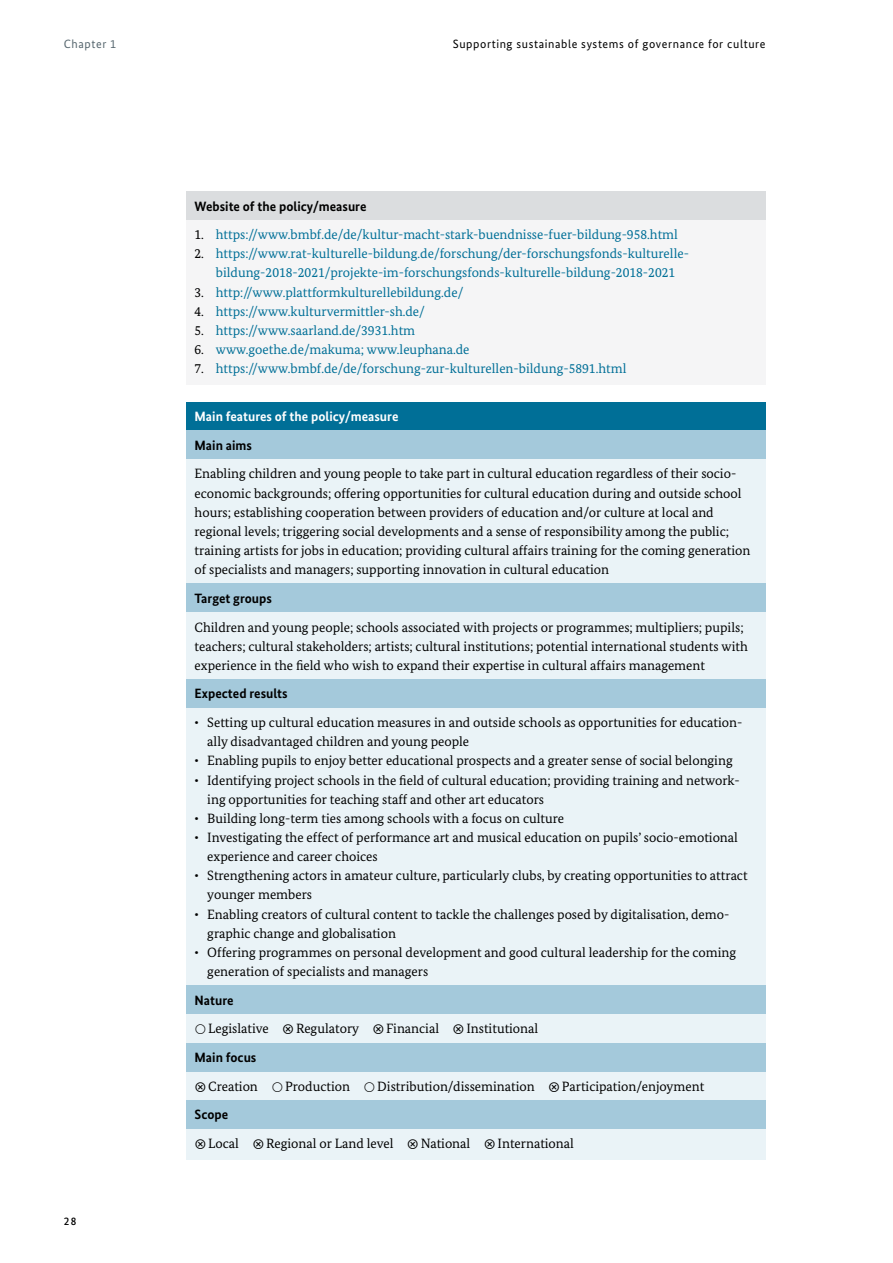
<style>
.page{position:relative;width:893px;height:1263px;background:#fff}
.page>*{position:absolute;margin:0;border:0;box-sizing:border-box;transform-origin:0 0}
.Formate_deutsch_Formate_Schattierungen_P{font:13.5px/19.2px "Bundes Serif";color:#000}
.Formate_deutsch_Formate_Schattierungen_P-2{font:13.5px/19.2px "Bundes Serif";color:#006f97;text-align:center}
.Formate_deutsch_Formate_Schattierungen_P-3{font:700 13.5px "Bundes Sans";color:#000}
.Formate_deutsch_Formate_Schattierungen_P-4{font:700 13.5px "Bundes Sans";color:#fff}
.t1{font:12px "Bundes Sans";letter-spacing:.05em;color:#000}
.t2{font:12px "Bundes Sans";letter-spacing:.05em;color:#57676f}
.t3{font:500 11.25px "Bundes Sans";color:#000}
.s1{color:#000}
</style>
<div class="page">
<div style="left:186px;top:191px;width:579px;height:30px;background:#dbdddf"></div>
<div style="left:186px;top:220px;width:579px;height:165px;background:#f5f5f6"></div>
<div style="left:186px;top:402px;width:579px;height:30px;background:#006f97"></div>
<div style="left:186px;top:430px;width:579px;height:30px;background:#a4c9db"></div>
<div style="left:186px;top:459px;width:579px;height:127px;background:#eaf3f7"></div>
<div style="left:186px;top:583px;width:579px;height:30px;background:#a4c9db"></div>
<div style="left:186px;top:612px;width:579px;height:69px;background:#eaf3f7"></div>
<div style="left:186px;top:679px;width:579px;height:30px;background:#a4c9db"></div>
<div style="left:186px;top:708px;width:579px;height:279px;background:#eaf3f7"></div>
<div style="left:186px;top:985px;width:579px;height:30px;background:#a4c9db"></div>
<div style="left:186px;top:1014px;width:579px;height:31px;background:#eaf3f7"></div>
<div style="left:186px;top:1043px;width:579px;height:29px;background:#a4c9db"></div>
<div style="left:186px;top:1072px;width:579px;height:30px;background:#eaf3f7"></div>
<div style="left:186px;top:1100px;width:579px;height:30px;background:#a4c9db"></div>
<div style="left:186px;top:1129px;width:579px;height:31px;background:#eaf3f7"></div>
<p class="t2" style="left:64px;top:36px;width:54px">Chapter 1</p>
<p class="t1" style="left:453px;top:36px;width:314px">Supporting sustainable systems of governance for culture</p>
<p class="t3" style="left:64px;top:1214px;width:14px">28</p>
<p class="Formate_deutsch_Formate_Schattierungen_P-3" style="left:195px;top:198px;width:173px">Website of the policy/measure</p>
<p class="Formate_deutsch_Formate_Schattierungen_P-2" style="left:195px;top:225px;width:485px"><span class="s1">1.</span> https://www.bmbf.de/de/kultur-macht-stark-buendnisse-fuer-bildung-958.html</p>
<p class="Formate_deutsch_Formate_Schattierungen_P-2" style="left:195px;top:244px;width:496px"><span class="s1">2.</span> https://www.rat-kulturelle-bildung.de/forschung/der-forschungsfonds-kulturelle&shy;bildung-2018-2021/projekte-im-forschungsfonds-kulturelle-bildung-2018-2021</p>
<p class="Formate_deutsch_Formate_Schattierungen_P-2" style="left:195px;top:282px;width:270px"><span class="s1">3.</span> http://www.plattformkulturellebildung.de/</p>
<p class="Formate_deutsch_Formate_Schattierungen_P-2" style="left:195px;top:301px;width:232px"><span class="s1">4.</span> https://www.kulturvermittler-sh.de/</p>
<p class="Formate_deutsch_Formate_Schattierungen_P-2" style="left:195px;top:320px;width:222px"><span class="s1">5.</span> https://www.saarland.de/3931.htm</p>
<p class="Formate_deutsch_Formate_Schattierungen_P-2" style="left:195px;top:340px;width:276px"><span class="s1">6.</span> www.goethe.de/makuma; www.leuphana.de</p>
<p class="Formate_deutsch_Formate_Schattierungen_P-2" style="left:195px;top:359px;width:433px"><span class="s1">7.</span> https://www.bmbf.de/de/forschung-zur-kulturellen-bildung-5891.html</p>
<p class="Formate_deutsch_Formate_Schattierungen_P-4" style="left:195px;top:408px;width:205px">Main features of the policy/measure</p>
<p class="Formate_deutsch_Formate_Schattierungen_P-3" style="left:195px;top:437px;width:59px">Main aims</p>
<p class="Formate_deutsch_Formate_Schattierungen_P" style="left:195px;top:464px;width:557px">Enabling children and young people to take part in cultural education regardless of their socio&shy;economic backgrounds; offering opportunities for cultural education during and outside school hours; establishing cooperation between providers of education and/or culture at local and regional levels; triggering social developments and a sense of responsibility among the public; training artists for jobs in education; providing cultural affairs training for the coming generation of specialists and managers; supporting innovation in cultural education</p>
<p class="Formate_deutsch_Formate_Schattierungen_P-3" style="left:195px;top:590px;width:79px">Target groups</p>
<p class="Formate_deutsch_Formate_Schattierungen_P" style="left:195px;top:617px;width:555px">Children and young people; schools associated with projects or programmes; multipliers; pupils; teachers; cultural stakeholders; artists; cultural institutions; potential international students with experience in the field who wish to expand their expertise in cultural affairs management</p>
<p class="Formate_deutsch_Formate_Schattierungen_P-3" style="left:195px;top:686px;width:95px">Expected results</p>
<p class="Formate_deutsch_Formate_Schattierungen_P" style="left:207px;top:713px;width:537px;text-indent:-13px">• Setting up cultural education measures in and outside schools as opportunities for education&shy;ally disadvantaged children and young people</p>
<p class="Formate_deutsch_Formate_Schattierungen_P" style="left:195px;top:751px;width:540px">• Enabling pupils to enjoy better educational prospects and a greater sense of social belonging</p>
<p class="Formate_deutsch_Formate_Schattierungen_P" style="left:207px;top:770px;width:534px;text-indent:-13px">• Identifying project schools in the field of cultural education; providing training and network&shy;ing opportunities for teaching staff and other art educators</p>
<p class="Formate_deutsch_Formate_Schattierungen_P" style="left:195px;top:808px;width:371px">• Building long-term ties among schools with a focus on culture</p>
<p class="Formate_deutsch_Formate_Schattierungen_P" style="left:207px;top:828px;width:532px;text-indent:-13px">• Investigating the effect of performance art and musical education on pupils’ socio-emotional experience and career choices</p>
<p class="Formate_deutsch_Formate_Schattierungen_P" style="left:207px;top:866px;width:542px;text-indent:-13px">• Strengthening actors in amateur culture, particularly clubs, by creating opportunities to attract younger members</p>
<p class="Formate_deutsch_Formate_Schattierungen_P" style="left:207px;top:904px;width:524px;text-indent:-13px">• Enabling creators of cultural content to tackle the challenges posed by digitalisation, demo&shy;graphic change and globalisation</p>
<p class="Formate_deutsch_Formate_Schattierungen_P" style="left:207px;top:942px;width:530px;text-indent:-13px">• Offering programmes on personal development and good cultural leadership for the coming generation of specialists and managers</p>
<p class="Formate_deutsch_Formate_Schattierungen_P-3" style="left:195px;top:992px;width:41px">Nature</p>
<p class="Formate_deutsch_Formate_Schattierungen_P" style="left:208px;top:1019px;width:62px">Legislative</p>
<p class="Formate_deutsch_Formate_Schattierungen_P" style="left:296px;top:1019px;width:65px">Regulatory</p>
<p class="Formate_deutsch_Formate_Schattierungen_P" style="left:386px;top:1019px;width:55px">Financial</p>
<p class="Formate_deutsch_Formate_Schattierungen_P" style="left:466px;top:1019px;width:73px">Institutional</p>
<p class="Formate_deutsch_Formate_Schattierungen_P-3" style="left:195px;top:1049px;width:63px">Main focus</p>
<p class="Formate_deutsch_Formate_Schattierungen_P" style="left:208px;top:1076px;width:51px">Creation</p>
<p class="Formate_deutsch_Formate_Schattierungen_P" style="left:285px;top:1076px;width:66px">Production</p>
<p class="Formate_deutsch_Formate_Schattierungen_P" style="left:377px;top:1076px;width:159px">Distribution/dissemination</p>
<p class="Formate_deutsch_Formate_Schattierungen_P" style="left:562px;top:1076px;width:144px">Participation/enjoyment</p>
<p class="Formate_deutsch_Formate_Schattierungen_P-3" style="left:195px;top:1106px;width:35px">Scope</p>
<p class="Formate_deutsch_Formate_Schattierungen_P" style="left:208px;top:1134px;width:32px">Local</p>
<p class="Formate_deutsch_Formate_Schattierungen_P" style="left:266px;top:1134px;width:129px">Regional or Land level</p>
<p class="Formate_deutsch_Formate_Schattierungen_P" style="left:421px;top:1134px;width:51px">National</p>
<p class="Formate_deutsch_Formate_Schattierungen_P" style="left:498px;top:1134px;width:78px">International</p>
</div>
